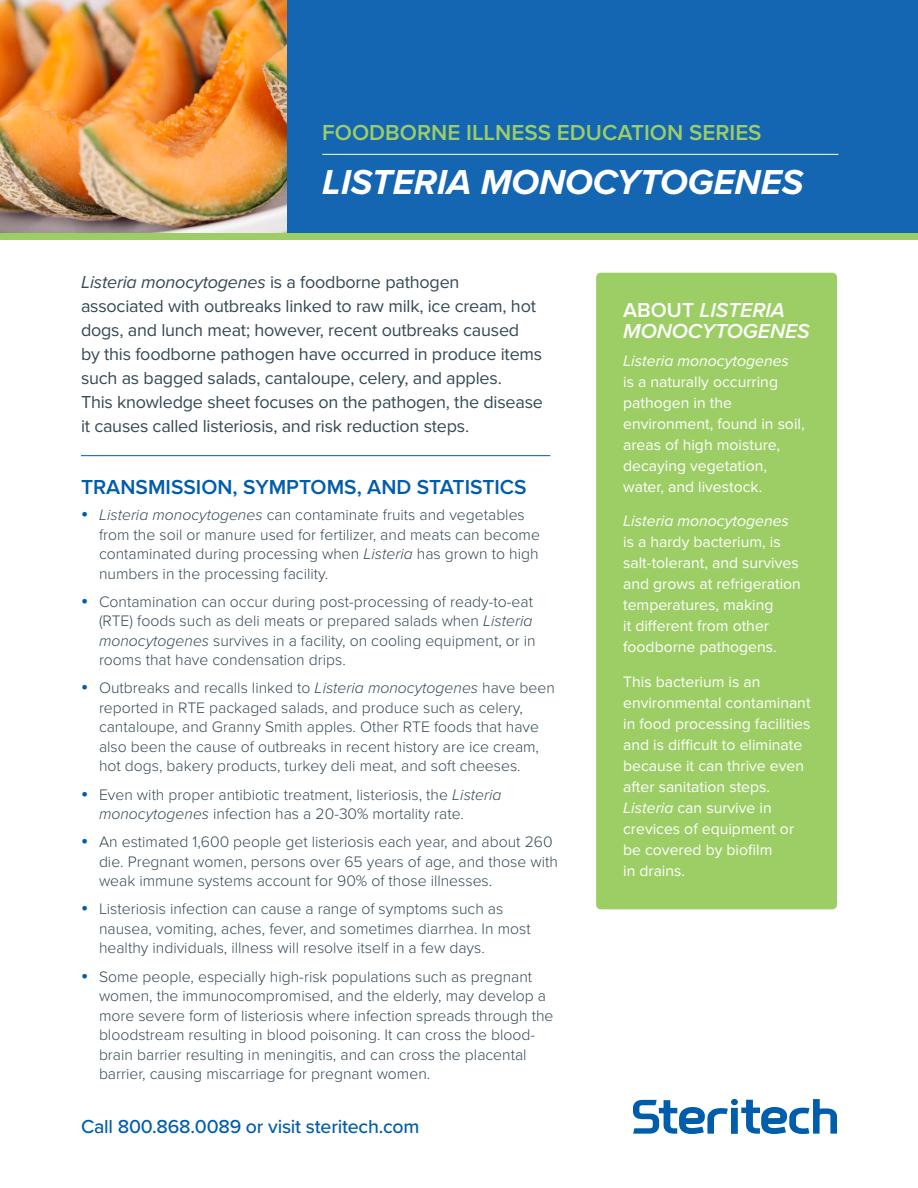
<style>
.page{position:relative;width:918px;height:1188px;background:#fff}
.page>*{position:absolute;margin:0;border:0;box-sizing:border-box;transform-origin:0 0}
.t1{font:italic 700 36px "Proxima Nova";color:#fff}
.t2{font:600 22.5px "Proxima Nova";color:#9dce66}
.subhead{font:600 21px "Proxima Nova";color:#015dab}
.subhead-2{font:italic 600 21px/21px "Proxima Nova";color:#fff}
.t3{font:500 19.5px "Proxima Nova";letter-spacing:-.01em;color:#015dab}
.intro{font:18px/24px "Proxima Nova";letter-spacing:-.01em;color:#354a55}
.t4{font:300 15.75px/19.5px "Proxima Nova";color:#354a55}
.text{font:15.75px/21px "Proxima Nova";color:#fff}
.s1{font-style:italic}
.s2{font-style:normal}
</style>
<div class="page">
<div style="left:0;top:0;width:918px;height:240px;background:#1465b2"></div>
<img style="left:0;top:0;width:286px;height:233px">
<div style="left:731px;top:1108px;width:7px;height:26px;background:#005daa"></div>
<div style="left:731px;top:1099px;width:7px;height:6px;background:#005daa;border-radius:50%"></div>
<svg style="left:741px;top:1099px;width:96px;height:35px"></svg>
<svg style="left:633px;top:1100px;width:95px;height:34px"></svg>
<div style="left:0;top:233px;width:918px;height:7px;background:#9dce66"></div>
<div style="left:596px;top:273px;width:241px;height:636px;background:#9dce66;border-radius:5px"></div>
<hr style="left:81px;top:455px;width:469px;height:1px;background:#015dab">
<hr style="left:322px;top:154px;width:516px;height:1px;background:#fff">
<p class="t2" style="left:322px;top:119px;width:441px">FOODBORNE ILLNESS EDUCATION SERIES</p>
<p class="t1" style="left:322px;top:155px;width:483px">LISTERIA MONOCYTOGENES</p>
<p class="intro" style="left:81px;top:271px;width:464px"><span class="s1">Listeria monocytogenes</span> is a foodborne pathogen associated with outbreaks linked to raw milk, ice cream, hot dogs, and lunch meat; however, recent outbreaks caused<br>by this foodborne pathogen have occurred in produce items such as bagged salads, cantaloupe, celery, and apples.<br>This knowledge sheet focuses on the pathogen, the disease it causes called listeriosis, and risk reduction steps.</p>
<p class="subhead" style="left:81px;top:475px;width:447px">TRANSMISSION, SYMPTOMS, AND STATISTICS</p>
<p class="t4" style="left:99px;top:506px;width:442px"><span class="s1">Listeria monocytogenes</span> can contaminate fruits and vegetables from the soil or manure used for fertilizer, and meats can become contaminated during processing when <span class="s1">Listeria</span> has grown to high numbers in the processing facility.</p>
<p class="t4" style="left:99px;top:592px;width:438px">Contamination can occur during post-processing of ready-to-eat (RTE) foods such as deli meats or prepared salads when <span class="s1">Listeria monocytogenes</span> survives in a facility, on cooling equipment, or in rooms that have condensation drips.</p>
<p class="t4" style="left:99px;top:679px;width:457px">Outbreaks and recalls linked to <span class="s1">Listeria monocytogenes</span> have been reported in RTE packaged salads, and produce such as celery, cantaloupe, and Granny Smith apples. Other RTE foods that have also been the cause of outbreaks in recent history are ice cream, hot dogs, bakery products, turkey deli meat, and soft cheeses.</p>
<p class="t4" style="left:99px;top:785px;width:404px">Even with proper antibiotic treatment, listeriosis, the <span class="s1">Listeria monocytogenes</span> infection has a 20-30% mortality rate.</p>
<p class="t4" style="left:99px;top:833px;width:461px">An estimated 1,600 people get listeriosis each year, and about 260 die. Pregnant women, persons over 65 years of age, and those with weak immune systems account for 90% of those illnesses.</p>
<p class="t4" style="left:99px;top:900px;width:433px">Listeriosis infection can cause a range of symptoms such as nausea, vomiting, aches, fever, and sometimes diarrhea. In most healthy individuals, illness will resolve itself in a few days.</p>
<p class="t4" style="left:99px;top:967px;width:456px">Some people, especially high-risk populations such as pregnant women, the immunocompromised, and the elderly, may develop a more severe form of listeriosis where infection spreads through the bloodstream resulting in blood poisoning. It can cross the blood&shy;brain barrier resulting in meningitis, and can cross the placental barrier, causing miscarriage for pregnant women.</p>
<p class="t3" style="left:81px;top:1112px;width:340px">Call 800.868.0089 or visit steritech.com</p>
<p class="subhead-2" style="left:623px;top:299px;width:188px"><span class="s2">ABOUT</span> LISTERIA<br>MONOCYTOGENES</p>
<p class="text" style="left:623px;top:350px;width:183px"><span class="s1">Listeria monocytogenes<br></span>is a naturally occurring pathogen in the environment, found in soil, areas of high moisture, decaying vegetation, water, and livestock.</p>
<p class="text" style="left:623px;top:511px;width:179px"><span class="s1">Listeria monocytogenes </span>is a hardy bacterium, is salt-tolerant, and survives and grows at refrigeration temperatures, making<br>it different from other foodborne pathogens.</p>
<p class="text" style="left:623px;top:671px;width:189px">This bacterium is an environmental contaminant in food processing facilities and is difficult to eliminate because it can thrive even after sanitation steps.<br><span class="s1">Listeria</span> can survive in crevices of equipment or be covered by biofilm<br>in drains.</p>
</div>
